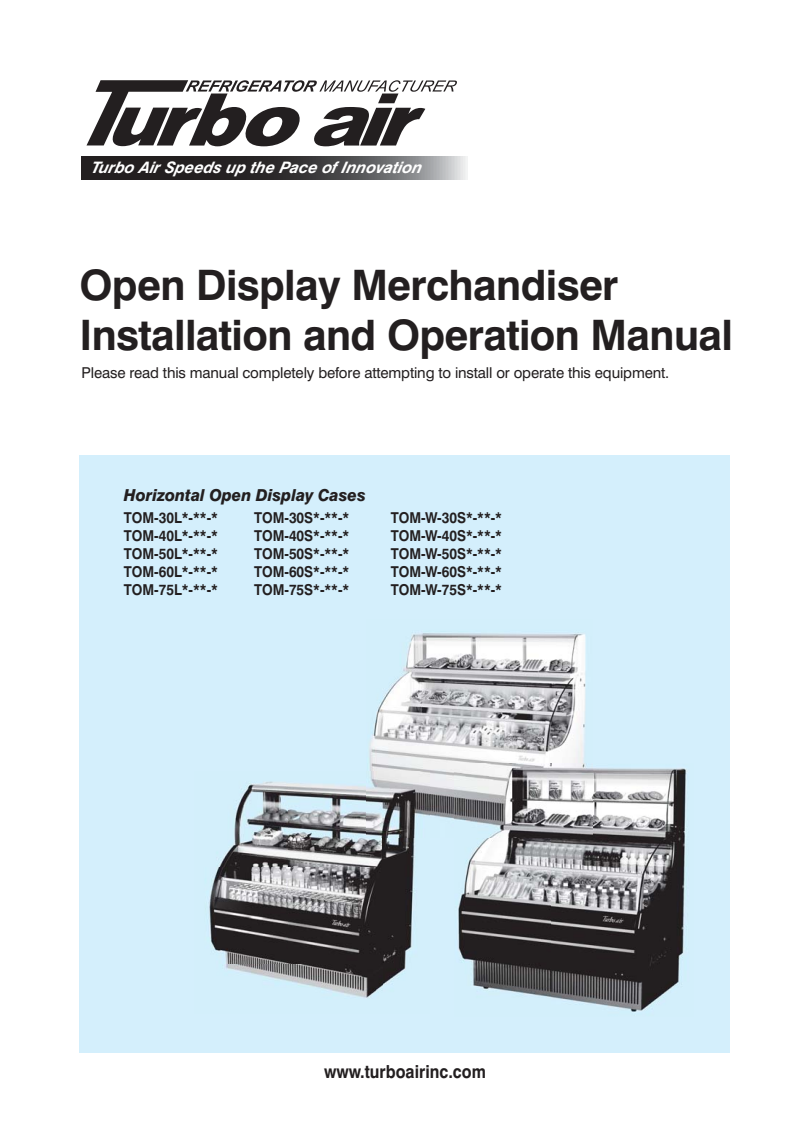
<style>
.page{position:relative;width:810px;height:1134px;background:#fff}
.page>*{position:absolute;margin:0;border:0;box-sizing:border-box;transform-origin:0 0}
.t1{font:700 42px/50.4px "Swiss 721 BT";letter-spacing:-.015em;color:#231f20}
.t2{font:700 18px "Swiss 721 BT";color:#231f20;scale:.9 1}
.t3{font:italic 800 16.5px "Swiss 721 BT";letter-spacing:-.005em;color:#231f20;scale:.95 1}
.t4{font:italic 700 15.75px "Swiss 721 BT";color:#fff}
.t5{font:700 15px/18px "Swiss 721 BT";color:#231f20;text-align:justify;scale:.9 1}
.t6{font:15px "Swiss 721 BT";letter-spacing:-.01em;color:#231f20}
</style>
<div class="page">
<svg style="left:87px;top:80px;width:370px;height:66px"></svg>
<svg style="left:81px;top:156px;width:386px;height:24px;background:#484648"></svg>
<div style="left:80px;top:455px;width:650px;height:598px;background:#d4effc"></div>
<img style="left:369px;top:632px;width:217px;height:162px">
<img style="left:430px;top:794px;width:25px;height:25px">
<img style="left:551px;top:768px;width:136px;height:244px">
<img style="left:458px;top:838px;width:93px;height:159px">
<img style="left:455px;top:764px;width:137px;height:74px">
<img style="left:209px;top:781px;width:174px;height:217px">
<img style="left:383px;top:838px;width:32px;height:147px">
<img style="left:366px;top:771px;width:64px;height:67px">
<p class="t4" style="left:90px;top:158px;width:332px">Turbo Air Speeds up the Pace of Innovation</p>
<h1 class="t1" style="left:79px;top:260px;width:655px">Open Display Merchandiser<br>Installation and Operation Manual</h1>
<p class="t6" style="left:81px;top:368px;width:589px">Please read this manual completely before attempting to install or operate this equipment.</p>
<p class="t3" style="left:124px;top:490px;width:256px">Horizontal Open Display Cases</p>
<p class="t5" style="left:124px;top:509px;width:106px">TOM-30L*-**-* TOM-40L*-**-* TOM-50L*-**-* TOM-60L*-**-* TOM-75L*-**-*</p>
<p class="t5" style="left:254px;top:509px;width:107px">TOM-30S*-**-* TOM-40S*-**-* TOM-50S*-**-* TOM-60S*-**-* TOM-75S*-**-*</p>
<p class="t5" style="left:391px;top:509px;width:125px">TOM-W-30S*-**-* TOM-W-40S*-**-* TOM-W-50S*-**-* TOM-W-60S*-**-* TOM-W-75S*-**-*</p>
<p class="t2" style="left:324px;top:1062px;width:181px">www.turboairinc.com</p>
</div>
